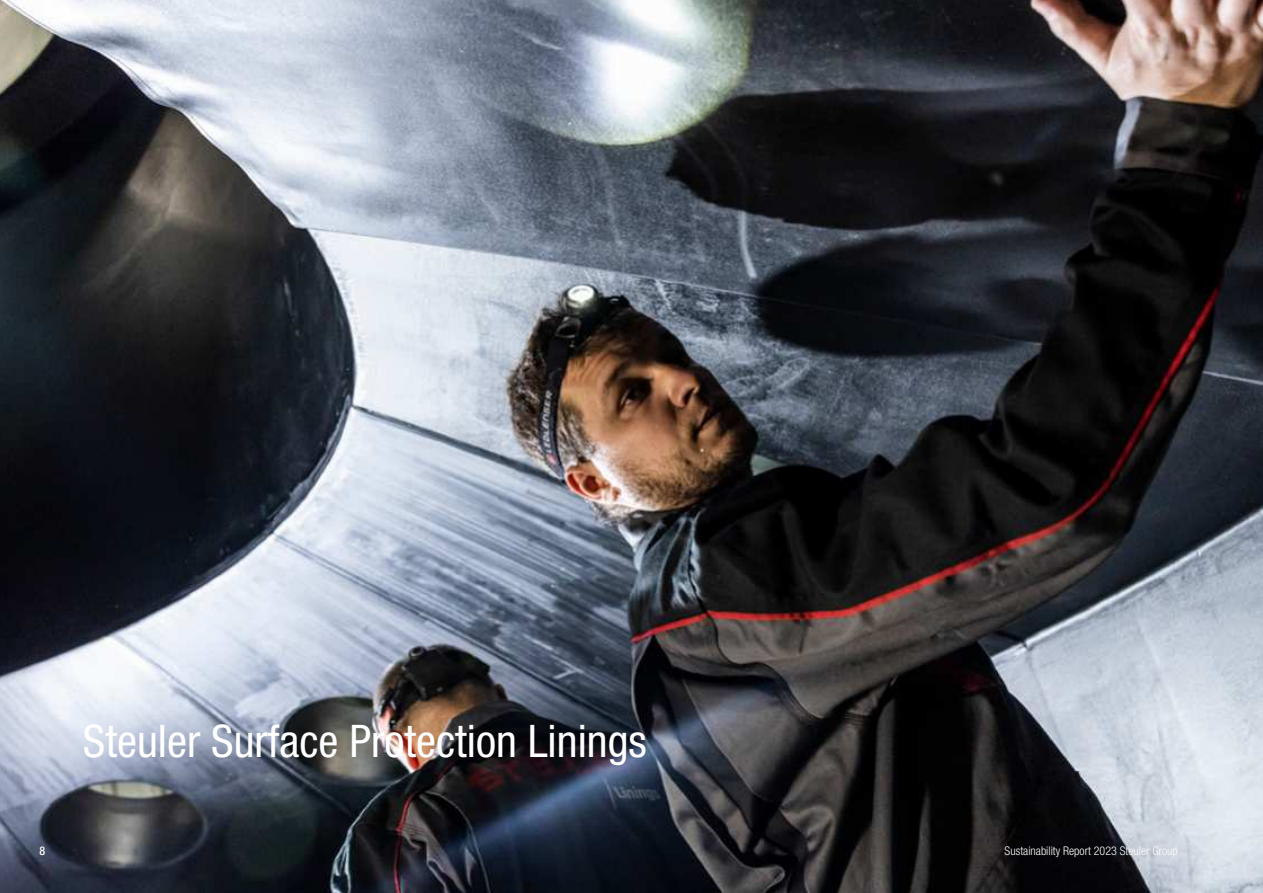
<style>
.page{position:relative;width:1263px;height:893px;background:#fff}
.page>*{position:absolute;margin:0;border:0;box-sizing:border-box;transform-origin:0 0}
.t1{font:condensed 45px "Helvetica Neue LT Std";color:#fff}
.t2{font:300 condensed 12px "Helvetica Neue LT Std";color:#fff}
.t3{font:500 condensed 12px "Helvetica Neue LT Std";color:#fff}
</style>
<div class="page">
<img style="left:0;top:0;width:1263px;height:893px">
<h1 class="t1" style="left:83px;top:723px;width:565px">Steuler Surface Protection Linings</h1>
<p class="t3" style="left:40px;top:845px;width:7px">8</p>
<p class="t2" style="left:1004px;top:845px;width:175px">Sustainability Report 2023 Steuler Group</p>
</div>
